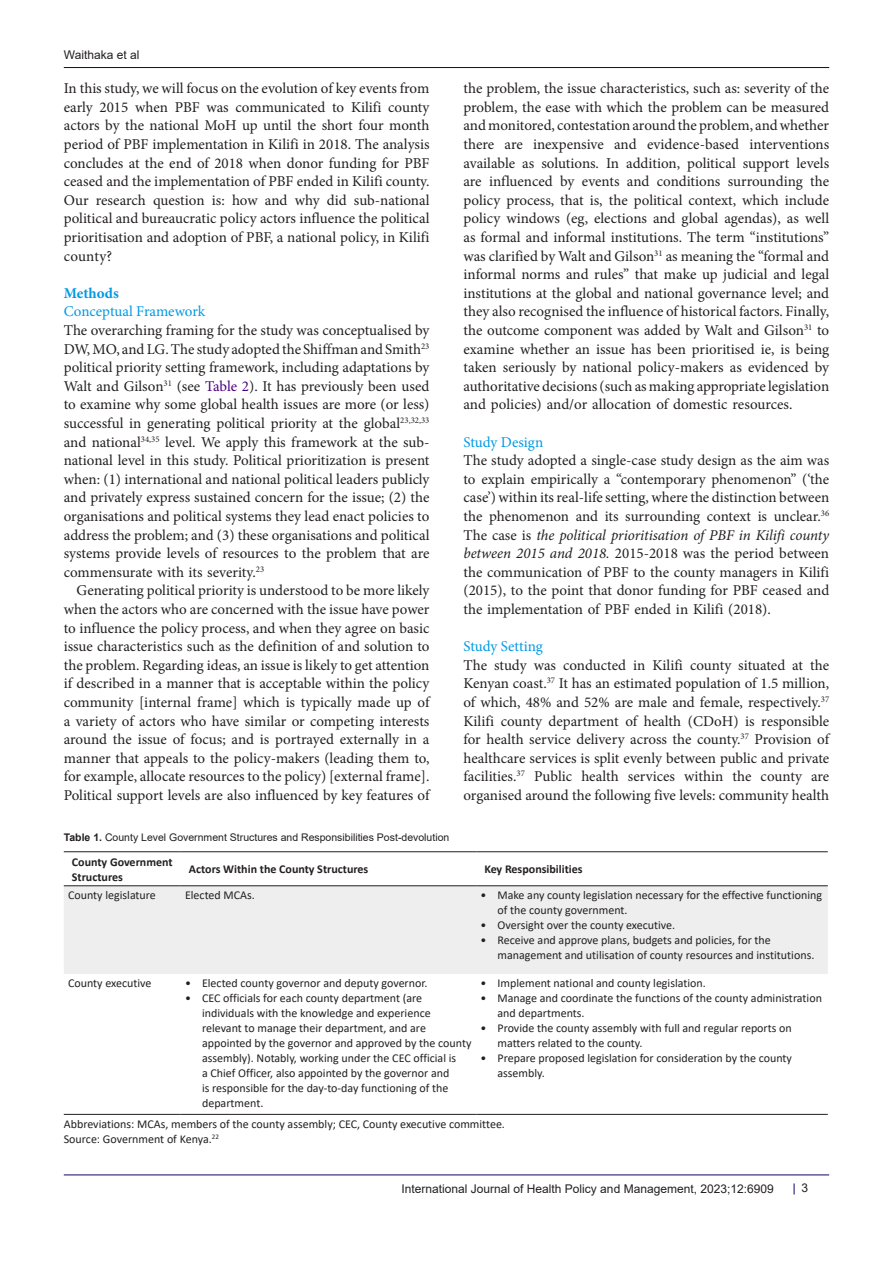
<style>
.page{position:relative;width:893px;height:1263px;background:#fff}
.page>*{position:absolute;margin:0;border:0;box-sizing:border-box;transform-origin:0 0}
.t1{font:15px/18.6px "Minion Pro";color:#231f20;text-align:justify}
.t2{font:15px "Minion Pro";color:#0099e5}
.heading_1{font:700 15px "Minion Pro";color:#0099e5}
.t3{font:12px/15px "Calibri";color:#231f20}
.t4{font:700 12px/15px "Calibri";color:#231f20}
.t5{font:12px "Arial";color:#231f20}
.t6{font:10.5px "Arial";color:#231f20}
.s1{color:#4b0082}
.s2{font-style:italic}
.s3{font-weight:700}
</style>
<div class="page">
<hr style="left:64px;top:67px;width:765px;height:1px;background:#190066">
<hr style="left:64px;top:1175px;width:765px;height:1px;background:#190066">
<div style="left:64px;top:886px;width:764px;height:88px;background:#eee"></div>
<hr style="left:64px;top:851px;width:117px;height:1px;background:#231f20">
<hr style="left:181px;top:851px;width:295px;height:1px;background:#231f20">
<hr style="left:476px;top:851px;width:352px;height:1px;background:#231f20">
<hr style="left:64px;top:885px;width:117px;height:1px;background:#231f20">
<hr style="left:181px;top:885px;width:295px;height:1px;background:#231f20">
<hr style="left:476px;top:885px;width:352px;height:1px;background:#231f20">
<hr style="left:64px;top:1114px;width:117px;height:1px;background:#231f20">
<hr style="left:181px;top:1114px;width:295px;height:1px;background:#231f20">
<hr style="left:476px;top:1114px;width:352px;height:1px;background:#231f20">
<p class="t5" style="left:64px;top:46px;width:77px">Waithaka et al</p>
<p class="t1" style="left:64px;top:79px;width:367px">In this study, we will focus on the evolution of key events from early 2015 when PBF was communicated to Kilifi county actors by the national MoH up until the short four month period of PBF implementation in Kilifi in 2018. The analysis concludes at the end of 2018 when donor funding for PBF ceased and the implementation of PBF ended in Kilifi county.<br>Our research question is: how and why did sub-national political and bureaucratic policy actors influence the political prioritisation and adoption of PBF, a national policy, in Kilifi county?</p>
<p class="heading_1" style="left:64px;top:282px;width:56px">Methods</p>
<p class="t2" style="left:64px;top:302px;width:143px">Conceptual Framework</p>
<p class="t1" style="left:64px;top:321px;width:367px">The overarching framing for the study was conceptualised by DW, MO, and LG. The study adopted the Shiffman and Smith<sup>23 </sup>political priority setting framework, including adaptations by Walt and Gilson<sup>31</sup> (see <span class="s1">Table 2</span>). It has previously been used to examine why some global health issues are more (or less) successful in generating political priority at the global<sup>23,32,33 </sup>and national<sup>34,35</sup> level. We apply this framework at the sub&shy;national level in this study. Political prioritization is present when: (1) international and national political leaders publicly and privately express sustained concern for the issue; (2) the organisations and political systems they lead enact policies to address the problem; and (3) these organisations and political systems provide levels of resources to the problem that are commensurate with its severity.<sup>23</sup></p>
<p class="t1" style="left:64px;top:581px;width:367px;text-indent:13px">Generating political priority is understood to be more likely when the actors who are concerned with the issue have power to influence the policy process, and when they agree on basic issue characteristics such as the definition of and solution to the problem. Regarding ideas, an issue is likely to get attention if described in a manner that is acceptable within the policy community [internal frame] which is typically made up of a variety of actors who have similar or competing interests around the issue of focus; and is portrayed externally in a manner that appeals to the policy-makers (leading them to, for example, allocate resources to the policy) [external frame].<br>Political support levels are also influenced by key features of</p>
<p class="t1" style="left:463px;top:79px;width:367px">the problem, the issue characteristics, such as: severity of the problem, the ease with which the problem can be measured and monitored, contestation around the problem, and whether there are inexpensive and evidence-based interventions available as solutions. In addition, political support levels are influenced by events and conditions surrounding the policy process, that is, the political context, which include policy windows (eg, elections and global agendas), as well as formal and informal institutions. The term “institutions” was clarified by Walt and Gilson<sup>31</sup> as meaning the “formal and informal norms and rules” that make up judicial and legal institutions at the global and national governance level; and they also recognised the influence of historical factors. Finally, the outcome component was added by Walt and Gilson<sup>31</sup> to examine whether an issue has been prioritised ie, is being taken seriously by national policy-makers as evidenced by authoritative decisions (such as making appropriate legislation and policies) and/or allocation of domestic resources.</p>
<p class="t2" style="left:463px;top:432px;width:81px">Study Design</p>
<p class="t1" style="left:463px;top:451px;width:367px">The study adopted a single-case study design as the aim was to explain empirically a “contemporary phenomenon” (‘the case’) within its real-life setting, where the distinction between the phenomenon and its surrounding context is unclear.<sup>36<br></sup>The case is <span class="s2">the political prioritisation of PBF in Kilifi county between 2015 and 2018.</span> 2015-2018 was the period between the communication of PBF to the county managers in Kilifi (2015), to the point that donor funding for PBF ceased and the implementation of PBF ended in Kilifi (2018).</p>
<p class="t2" style="left:463px;top:636px;width:81px">Study Setting</p>
<p class="t1" style="left:463px;top:656px;width:367px">The study was conducted in Kilifi county situated at the Kenyan coast.<sup>37</sup> It has an estimated population of 1.5 million, of which, 48% and 52% are male and female, respectively.<sup>37<br></sup>Kilifi county department of health (CDoH) is responsible for health service delivery across the county.<sup>37</sup> Provision of healthcare services is split evenly between public and private facilities.<sup>37</sup> Public health services within the county are organised around the following five levels: community health</p>
<p class="t6" style="left:64px;top:830px;width:387px"><span class="s3">Table 1.</span> County Level Government Structures and Responsibilities Post-devolution</p>
<p class="t4" style="left:72px;top:854px;width:102px">County Government<br>Structures</p>
<p class="t4" style="left:189px;top:862px;width:181px">Actors Within the County Structures</p>
<p class="t4" style="left:484px;top:862px;width:100px">Key Responsibilities</p>
<p class="t3" style="left:68px;top:887px;width:89px">County legislature</p>
<p class="t3" style="left:185px;top:887px;width:71px">Elected MCAs.</p>
<p class="t3" style="left:497px;top:887px;width:326px;text-indent:-17px">• Make any county legislation necessary for the effective functioning of the county government.</p>
<p class="t3" style="left:480px;top:917px;width:196px">• Oversight over the county executive.</p>
<p class="t3" style="left:497px;top:932px;width:318px;text-indent:-17px">• Receive and approve plans, budgets and policies, for the management and utilisation of county resources and institutions.</p>
<p class="t3" style="left:68px;top:975px;width:85px">County executive</p>
<p class="t3" style="left:185px;top:975px;width:244px">• Elected county governor and deputy governor.</p>
<p class="t3" style="left:202px;top:990px;width:271px;text-indent:-17px">• CEC officials for each county department (are individuals with the knowledge and experience relevant to manage their department, and are appointed by the governor and approved by the county assembly). Notably, working under the CEC official is<br>a Chief Officer, also appointed by the governor and<br>is responsible for the day-to-day functioning of the department.</p>
<p class="t3" style="left:480px;top:975px;width:227px">• Implement national and county legislation.</p>
<p class="t3" style="left:497px;top:990px;width:326px;text-indent:-17px">• Manage and coordinate the functions of the county administration and departments.</p>
<p class="t3" style="left:497px;top:1020px;width:296px;text-indent:-17px">• Provide the county assembly with full and regular reports on matters related to the county.</p>
<p class="t3" style="left:497px;top:1050px;width:296px;text-indent:-17px">• Prepare proposed legislation for consideration by the county assembly.</p>
<p class="t3" style="left:64px;top:1116px;width:443px">Abbreviations: MCAs, members of the county assembly; CEC, County executive committee.</p>
<p class="t3" style="left:64px;top:1131px;width:157px">Source: Government of Kenya.<sup>22</sup></p>
<p class="t5" style="left:402px;top:1180px;width:374px">International Journal of Health Policy and Management, 2023;12:6909</p>
<p class="t5" style="left:801px;top:1180px;width:8px">3</p>
</div>
